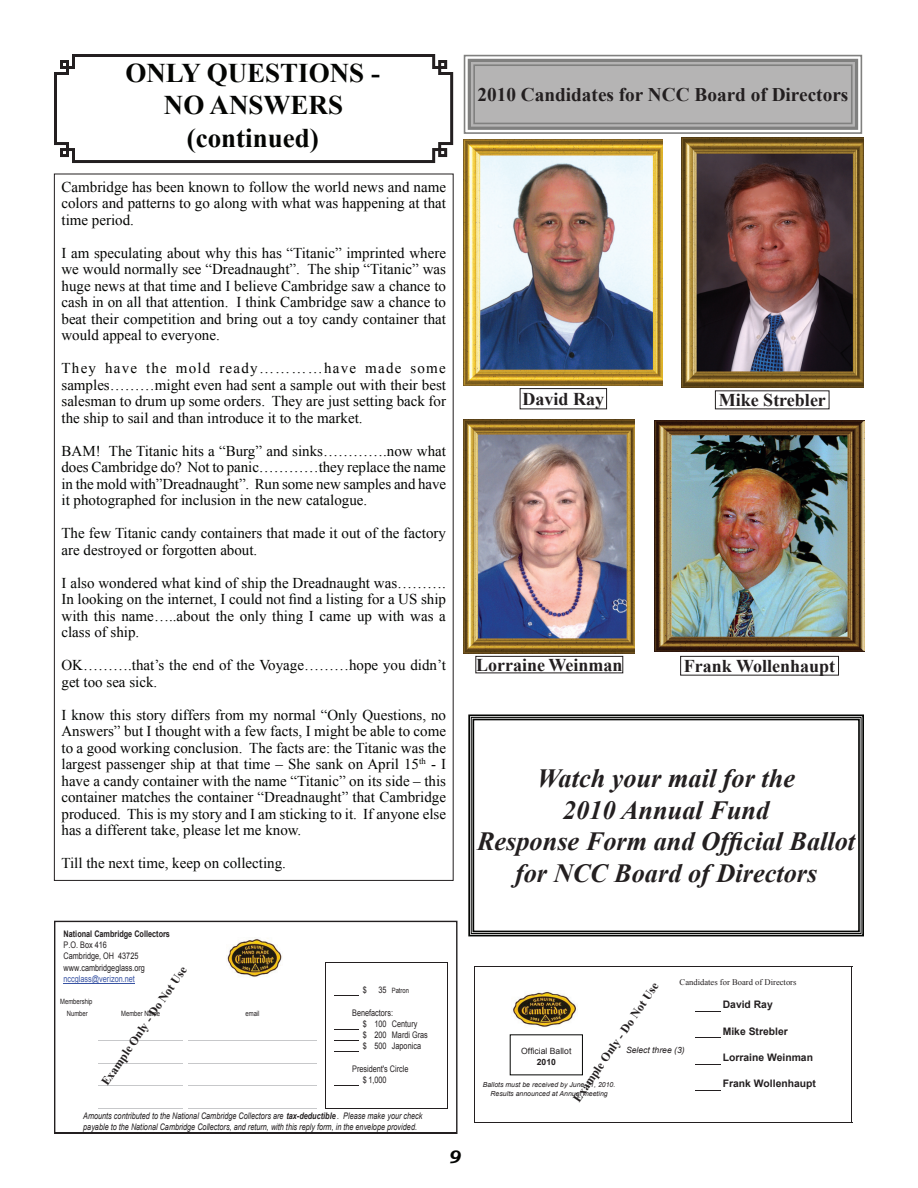
<style>
.page{position:relative;width:918px;height:1188px;background:#fff}
.page>*{position:absolute;margin:0;border:0;box-sizing:border-box;transform-origin:0 0}
.t1{font:700 27px/32.4px "Times New Roman";color:#040503;text-align:center}
.t2{font:italic 700 26.25px/31.5px "Times New Roman";color:#231f20;text-align:center}
.t3{font:700 19.35px "Times New Roman";color:#231f20}
.t4{font:700 18px "Times New Roman";color:#231f20}
.t5{font:italic 700 18px "Bookman Old Style";color:#040503}
.t6{font:15px/16.5px "Times New Roman";color:#040503;text-align:justify}
.t7{font:700 12px "Times New Roman";color:#231f20}
.t8{font:700 10.35px "Arial";color:#231f20}
.t9{font:italic 9px/11.4px "Arial";color:#231f20;scale:.8 1}
.t10{font:9px/11.2px "Arial";color:#231f20;scale:.8 1}
.t11{font:700 9px "Arial";color:#231f20;scale:.8 1}
.t12{font:9px "Arial";color:#3853a3;scale:.8 1}
.t13{font:8.55px "Times New Roman";color:#231f20}
.t14{font:italic 8.55px "Arial";color:#231f20}
.t15{font:8.55px "Arial";color:#231f20}
.t16{font:700 8.55px "Arial";color:#231f20}
.t17{font:7.35px/11.2px "Arial";color:#231f20;text-align:center;scale:.8 1}
.t18{font:italic 6.9px/8.9px "Arial";color:#231f20;text-align:center}
.s1{font-weight:700}
</style>
<div class="page">
<img style="left:464px;top:139px;width:199px;height:247px">
<img style="left:681px;top:138px;width:182px;height:249px">
<img style="left:654px;top:420px;width:211px;height:232px">
<img style="left:464px;top:420px;width:171px;height:234px">
<hr style="left:98px;top:1040px;width:85px;height:1px;background:#c7c8ca">
<hr style="left:188px;top:1040px;width:129px;height:1px;background:#c7c8ca">
<hr style="left:98px;top:1063px;width:85px;height:1px;background:#c7c8ca">
<hr style="left:98px;top:1085px;width:85px;height:1px;background:#c7c8ca">
<hr style="left:188px;top:1085px;width:129px;height:1px;background:#c7c8ca">
<hr style="left:98px;top:1108px;width:85px;height:1px;background:#c7c8ca">
<hr style="left:188px;top:1108px;width:129px;height:1px;background:#c7c8ca">
<hr style="left:325px;top:962px;width:1px;height:146px;background:#231f20">
<hr style="left:447px;top:963px;width:1px;height:145px;background:#231f20">
<hr style="left:326px;top:962px;width:121px;height:1px;background:#231f20">
<svg style="left:334px;top:995px;width:25px;height:1px"></svg>
<svg style="left:334px;top:1029px;width:25px;height:1px"></svg>
<svg style="left:334px;top:1040px;width:25px;height:1px"></svg>
<svg style="left:334px;top:1051px;width:25px;height:1px"></svg>
<hr style="left:188px;top:1063px;width:129px;height:1px;background:#c7c8ca">
<svg style="left:334px;top:1085px;width:25px;height:1px"></svg>
<hr style="left:326px;top:1108px;width:121px;height:1px;background:#231f20">
<hr style="left:64px;top:983px;width:71px;height:1px;background:#3853a3">
<img style="left:227px;top:939px;width:55px;height:38px">
<div style="left:54px;top:921px;width:403px;height:213px;border:1px solid #231f20"></div>
<svg style="left:463px;top:54px;width:400px;height:80px;background:#b8b8b8"></svg>
<div style="left:468px;top:59px;width:390px;height:71px;border:3px solid #80807f"></div>
<div style="left:473px;top:64px;width:380px;height:60px;border:2px solid #80807f"></div>
<svg style="left:468px;top:714px;width:396px;height:223px"></svg>
<div style="left:471px;top:717px;width:390px;height:217px;border:1px solid #040503"></div>
<div style="left:473px;top:719px;width:387px;height:213px;border:2px solid #040503"></div>
<hr style="left:474px;top:966px;width:1px;height:157px;background:#231f20">
<hr style="left:851px;top:967px;width:1px;height:156px;background:#231f20">
<hr style="left:475px;top:966px;width:377px;height:1px;background:#231f20">
<svg style="left:695px;top:1011px;width:26px;height:1px"></svg>
<svg style="left:695px;top:1037px;width:26px;height:1px"></svg>
<svg style="left:695px;top:1064px;width:26px;height:1px"></svg>
<svg style="left:695px;top:1090px;width:26px;height:1px"></svg>
<hr style="left:475px;top:1122px;width:377px;height:1px;background:#231f20">
<img style="left:512px;top:991px;width:66px;height:37px">
<svg style="left:54px;top:54px;width:400px;height:109px"></svg>
<div style="left:520px;top:388px;width:87px;height:21px;border:1px solid #231f20"></div>
<div style="left:475px;top:656px;width:148px;height:17px;border:1px solid #231f20"></div>
<div style="left:680px;top:656px;width:159px;height:20px;border:1px solid #231f20"></div>
<h1 class="t1" style="left:125px;top:56px;width:256px">ONLY QUESTIONS -<br>NO ANSWERS (continued)</h1>
<p class="t6" style="left:62px;top:178px;width:386px">Cambridge has been known to follow the world news and name colors and patterns to go along with what was happening at that time period.</p>
<p class="t6" style="left:62px;top:244px;width:386px">I am speculating about why this has “Titanic” imprinted where we would normally see “Dreadnaught”. The ship “Titanic” was huge news at that time and I believe Cambridge saw a chance to cash in on all that attention. I think Cambridge saw a chance to beat their competition and bring out a toy candy container that would appeal to everyone.</p>
<p class="t6" style="left:62px;top:360px;width:386px">They have the mold ready…………have made some samples………might even had sent a sample out with their best salesman to drum up some orders. They are just setting back for the ship to sail and than introduce it to the market.</p>
<p class="t6" style="left:62px;top:442px;width:386px">BAM! The Titanic hits a “Burg” and sinks………….now what does Cambridge do? Not to panic…………they replace the name in the mold with”Dreadnaught”. Run some new samples and have it photographed for inclusion in the new catalogue.</p>
<p class="t6" style="left:62px;top:525px;width:386px">The few Titanic candy containers that made it out of the factory are destroyed or forgotten about.</p>
<p class="t6" style="left:62px;top:574px;width:386px">I also wondered what kind of ship the Dreadnaught was……….<br>In looking on the internet, I could not find a listing for a US ship with this name…..about the only thing I came up with was a class of ship.</p>
<p class="t6" style="left:62px;top:657px;width:386px">OK……….that’s the end of the Voyage………hope you didn’t get too sea sick.</p>
<p class="t6" style="left:62px;top:706px;width:386px">I know this story differs from my normal “Only Questions, no Answers” but I thought with a few facts, I might be able to come to a good working conclusion. The facts are: the Titanic was the largest passenger ship at that time – She sank on April 15<sup>th</sup> - I have a candy container with the name “Titanic” on its side – this container matches the container “Dreadnaught” that Cambridge produced. This is my story and I am sticking to it. If anyone else has a different take, please let me know.</p>
<p class="t6" style="left:62px;top:855px;width:226px">Till the next time, keep on collecting.</p>
<p class="t3" style="left:477px;top:81px;width:372px">2010 Candidates for NCC Board of Directors</p>
<p class="t4" style="left:523px;top:386px;width:83px">David Ray</p>
<p class="t4" style="left:719px;top:387px;width:109px">Mike Strebler</p>
<p class="t4" style="left:476px;top:652px;width:148px">Lorraine Weinman</p>
<p class="t4" style="left:684px;top:653px;width:153px">Frank Wollenhaupt</p>
<h2 class="t2" style="left:477px;top:762px;width:380px">Watch your mail for the<br>2010 Annual Fund<br>Response Form and Official Ballot for NCC Board of Directors</h2>
<p class="t11" style="left:64px;top:928px;width:135px">National Cambridge Collectors</p>
<p class="t10" style="left:64px;top:940px;width:103px">P.O. Box 416<br>Cambridge, OH 43725 www.cambridgeglass.org</p>
<p class="t12" style="left:64px;top:973px;width:91px">nccglass@verizon.net</p>
<p class="t7" style="left:98px;top:1080px;width:143px;rotate:-56deg">Example Only - Do Not Use</p>
<p class="t10" style="left:363px;top:984px;width:7px">$</p>
<p class="t17" style="left:392px;top:985px;width:23px">Patron</p>
<p class="t10" style="left:379px;top:984px;width:12px">35</p>
<p class="t17" style="left:60px;top:996px;width:42px">Membership<br>Number</p>
<p class="t10" style="left:363px;top:1007px;width:83px;text-indent:-11px">Benefactors:<br>$ 100 Century<br>$ 200 Mardi Gras $ 500 Japonica</p>
<p class="t10" style="left:363px;top:1063px;width:59px;text-indent:-11px">President's Circle $ 1,000</p>
<p class="t9" style="left:83px;top:1110px;width:426px">Amounts contributed to the National Cambridge Collectors are <span class="s1">tax-deductible</span> . Please make your check payable to the National Cambridge Collectors, and return, with this reply form, in the envelope provided.</p>
<p class="t17" style="left:121px;top:1007px;width:50px">Member Name</p>
<p class="t17" style="left:246px;top:1007px;width:19px">email</p>
<p class="t5" style="left:448px;top:1144px;width:14px">9</p>
<p class="t13" style="left:680px;top:977px;width:118px">Candidates for Board of Directors</p>
<p class="t8" style="left:723px;top:998px;width:52px">David Ray</p>
<p class="t8" style="left:723px;top:1024px;width:66px">Mike Strebler</p>
<p class="t8" style="left:723px;top:1050px;width:92px">Lorraine Weinman</p>
<p class="t8" style="left:723px;top:1077px;width:95px">Frank Wollenhaupt</p>
<p class="t7" style="left:569px;top:1096px;width:143px;rotate:-56deg">Example Only - Do Not Use</p>
<p class="t14" style="left:626px;top:1045px;width:60px">Select three (3)</p>
<p class="t15" style="left:521px;top:1045px;width:52px">Official Ballot</p>
<p class="t16" style="left:537px;top:1056px;width:21px">2010</p>
<p class="t18" style="left:483px;top:1080px;width:134px">Ballots must be received by June 21, 2010.<br>Results announced at Annual meeting</p>
</div>
